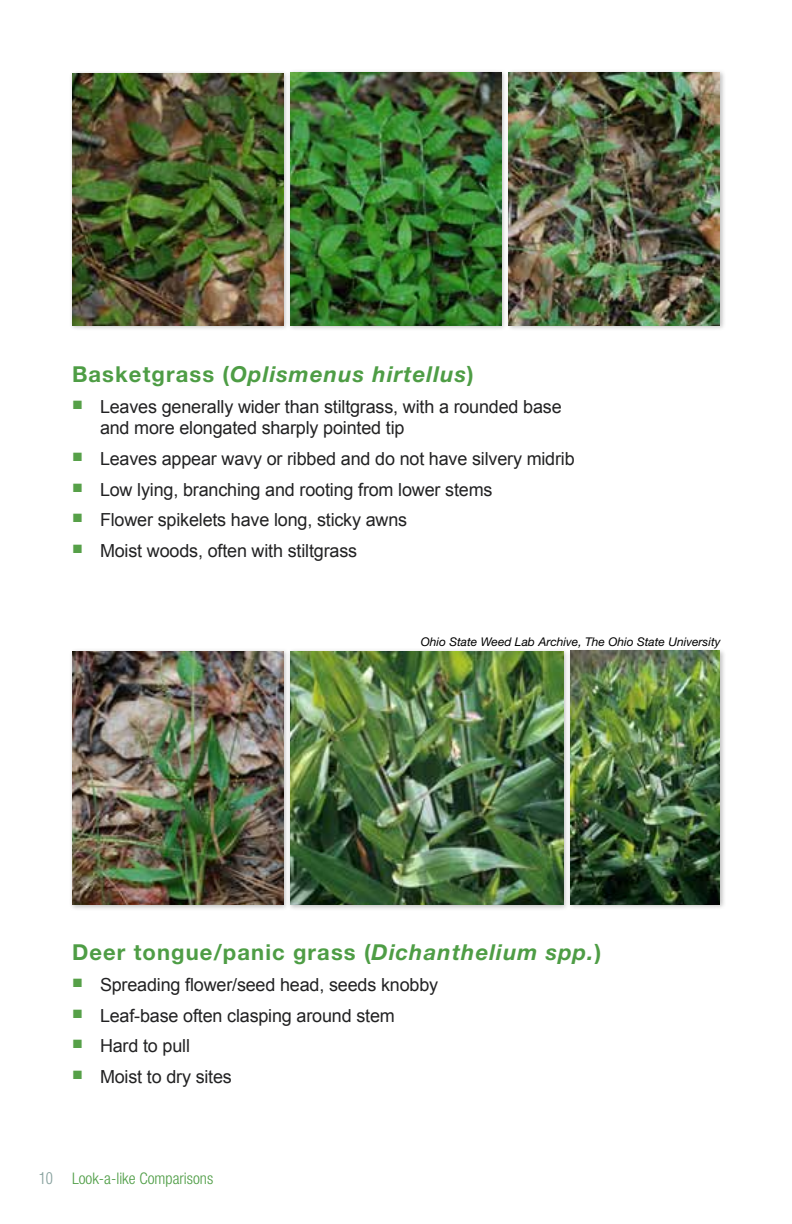
<style>
.page{position:relative;width:792px;height:1224px;background:#fff}
.page>*{position:absolute;margin:0;border:0;box-sizing:border-box;transform-origin:0 0}
.t1{font:700 22px "Helvetica Neue LT Std";letter-spacing:.05em;color:#4e9d45}
.t2{font:italic 700 22px "Helvetica Neue LT Std";letter-spacing:.05em;color:#4e9d45}
.t3{font:18px/21.6px "Arial";letter-spacing:-.01em;color:#222223}
.t4{font:300 condensed 16px "Helvetica Neue LT Std";color:#4e9d45}
.t5{font:300 condensed 16px "Helvetica LT";color:#86a09d}
.t6{font:italic 12px "Helvetica Neue LT Std";color:#000}
.s1{font-style:normal}
.s2{font-style:italic}
</style>
<div class="page">
<div style="left:506px;top:69px;width:220px;height:263px;background:#000;opacity:.25"></div>
<img style="left:509px;top:72px;width:211px;height:253px">
<div style="left:69px;top:648px;width:220px;height:263px;background:#000;opacity:.25"></div>
<img style="left:72px;top:651px;width:211px;height:254px">
<div style="left:69px;top:70px;width:220px;height:262px;background:#000;opacity:.25"></div>
<img style="left:72px;top:74px;width:211px;height:251px">
<div style="left:287px;top:69px;width:221px;height:263px;background:#000;opacity:.25"></div>
<img style="left:290px;top:72px;width:212px;height:253px">
<div style="left:287px;top:648px;width:283px;height:263px;background:#000;opacity:.25"></div>
<img style="left:290px;top:651px;width:273px;height:254px">
<div style="left:568px;top:648px;width:158px;height:262px;background:#000;opacity:.25"></div>
<img style="left:571px;top:651px;width:149px;height:253px">
<p class="t2" style="left:72px;top:361px;width:403px"><span class="s1">Basketgrass (</span>Oplismenus hirtellus<span class="s1">)</span></p>
<p class="t3" style="left:100px;top:396px;width:463px;text-indent:-28px"><sup>■</sup> Leaves generally wider than stiltgrass, with a rounded base and more elongated sharply pointed tip</p>
<p class="t3" style="left:72px;top:448px;width:504px"><sup>■</sup> Leaves appear wavy or ribbed and do not have silvery midrib</p>
<p class="t3" style="left:72px;top:479px;width:422px"><sup>■</sup> Low lying, branching and rooting from lower stems</p>
<p class="t3" style="left:72px;top:509px;width:337px"><sup>■</sup> Flower spikelets have long, sticky awns</p>
<p class="t3" style="left:72px;top:540px;width:287px"><sup>■</sup> Moist woods, often with stiltgrass</p>
<p class="t6" style="left:421px;top:634px;width:301px">Ohio State Weed Lab Archive, The Ohio State University</p>
<p class="t1" style="left:72px;top:939px;width:531px">Deer tongue/panic grass (<span class="s2">Dichanthelium spp.</span>)</p>
<p class="t3" style="left:72px;top:974px;width:368px"><sup>■</sup> Spreading flower/seed head, seeds knobby</p>
<p class="t3" style="left:72px;top:1005px;width:324px"><sup>■</sup> Leaf-base often clasping around stem</p>
<p class="t3" style="left:72px;top:1035px;width:120px"><sup>■</sup> Hard to pull</p>
<p class="t3" style="left:72px;top:1066px;width:161px"><sup>■</sup> Moist to dry sites</p>
<p class="t5" style="left:39px;top:1169px;width:16px">10</p>
<p class="t4" style="left:72px;top:1170px;width:143px">Look-a-like Comparisons</p>
</div>
